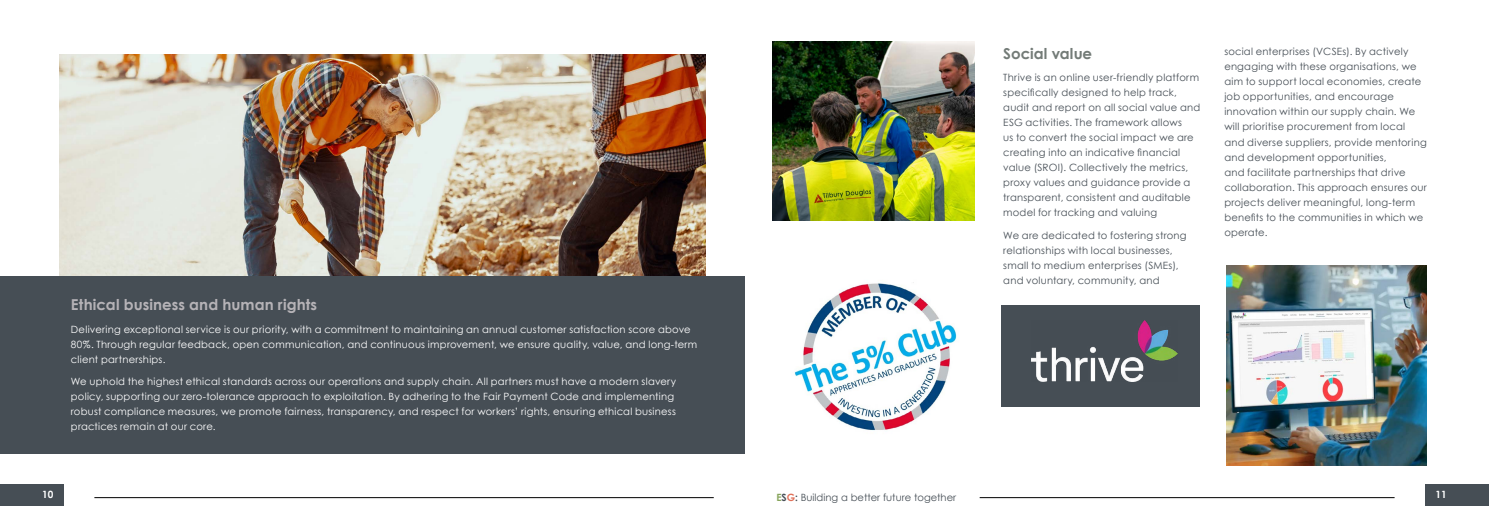
<style>
.page{position:relative;width:1489px;height:525px;background:#fff}
.page>*{position:absolute;margin:0;border:0;box-sizing:border-box;transform-origin:0 0}
.t1{font:700 15px "Century Gothic";letter-spacing:.005em;color:#b6b3b7}
.t2{font:700 15px "Century Gothic";color:#737b77}
.t3{font:10px/15px "Century Gothic";letter-spacing:.02em;color:#464e55}
.t4{font:10px/15px "Century Gothic";letter-spacing:.02em;color:#fff}
.t5{font:10px "Century Gothic";color:#464e55}
.t6{font:700 10px "Century Gothic";color:#fff}
.s1{font-weight:700;color:#86a45a}
.s2{font-weight:700}
.s3{font-weight:700;color:#e06f58}
</style>
<div class="page">
<img style="left:59px;top:54px;width:646px;height:222px">
<div style="left:0;top:276px;width:744px;height:178px;background:#464e55"></div>
<img style="left:1226px;top:265px;width:200px;height:200px">
<div style="left:1001px;top:305px;width:199px;height:101px;background:#464e55"></div>
<img style="left:1031px;top:320px;width:146px;height:61px">
<img style="left:794px;top:282px;width:163px;height:149px">
<img style="left:772px;top:42px;width:202px;height:178px">
<div style="left:1424px;top:484px;width:64px;height:21px;background:#464e55"></div>
<div style="left:0;top:484px;width:64px;height:21px;background:#464e55"></div>
<hr style="left:979px;top:497px;width:415px;height:1px;background:#000">
<hr style="left:94px;top:497px;width:619px;height:1px;background:#000">
<h1 class="t1" style="left:71px;top:293px;width:248px">Ethical business and human rights</h1>
<p class="t4" style="left:71px;top:321px;width:628px">Delivering exceptional service is our priority, with a commitment to maintaining an annual customer satisfaction score above<br>80%. Through regular feedback, open communication, and continuous improvement, we ensure quality, value, and long-term client partnerships.</p>
<p class="t4" style="left:71px;top:373px;width:607px">We uphold the highest ethical standards across our operations and supply chain. All partners must have a modern slavery policy, supporting our zero-tolerance approach to exploitation. By adhering to the Fair Payment Code and implementing robust compliance measures, we promote fairness, transparency, and respect for workers’ rights, ensuring ethical business practices remain at our core.</p>
<h1 class="t2" style="left:1003px;top:42px;width:90px">Social value</h1>
<p class="t3" style="left:1003px;top:70px;width:198px">Thrive is an online user-friendly platform specifically designed to help track, audit and report on all social value and ESG activities. The framework allows<br>us to convert the social impact we are creating into an indicative financial value (SROI). Collectively the metrics, proxy values and guidance provide a transparent, consistent and auditable model for tracking and valuing</p>
<p class="t3" style="left:1003px;top:227px;width:185px">We are dedicated to fostering strong relationships with local businesses, small to medium enterprises (SMEs), and voluntary, community, and</p>
<p class="t3" style="left:1224px;top:44px;width:204px">social enterprises (VCSEs). By actively engaging with these organisations, we aim to support local economies, create job opportunities, and encourage innovation within our supply chain. We will prioritise procurement from local and diverse suppliers, provide mentoring and development opportunities,<br>and facilitate partnerships that drive collaboration. This approach ensures our projects deliver meaningful, long-term benefits to the communities in which we operate.</p>
<p class="t6" style="left:42px;top:486px;width:13px">10</p>
<p class="t6" style="left:1435px;top:486px;width:13px">11</p>
<p class="t5" style="left:776px;top:489px;width:181px"><span class="s1">E</span><span class="s2">S</span><span class="s3">G</span><span class="s2">:</span> Building a better future together</p>
</div>
